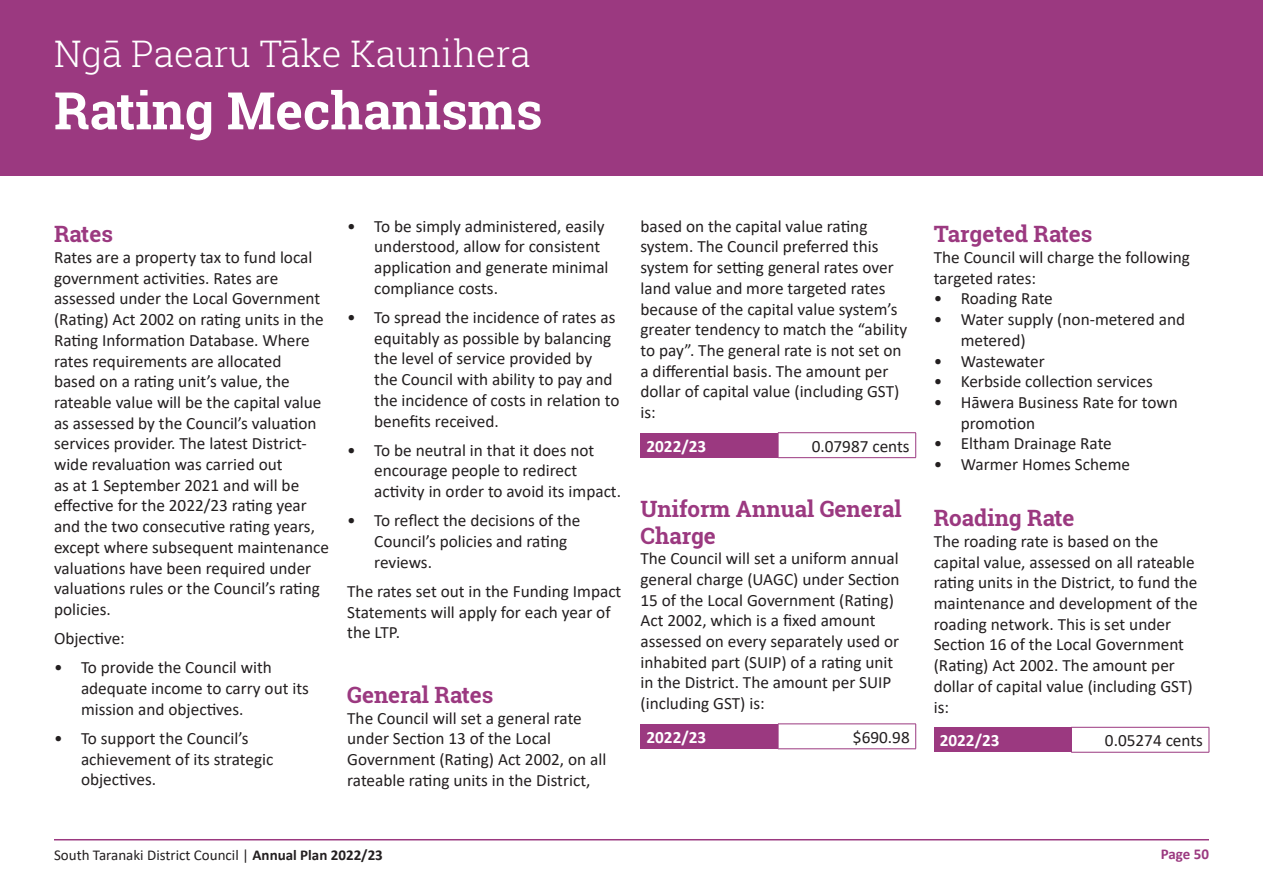
<style>
.page{position:relative;width:1263px;height:893px;background:#fff}
.page>*{position:absolute;margin:0;border:0;box-sizing:border-box;transform-origin:0 0}
.t1{font:700 51.75px "Roboto Slab";color:#fff}
.t2{font:300 36.6px "Roboto Slab";color:#fff}
.Body_Text{font:700 22.5px/27px "Roboto Slab";color:#9b3980}
.Body_Text-2{font:17.25px/20.7px "Calibri";color:#231f20}
.Body_Text-3{font:700 17.25px "Calibri";color:#fff}
.t3{font:15px "Calibri";color:#231f20}
.t4{font:700 15px "Calibri";letter-spacing:-.005em;color:#9b3980}
.s1{font-weight:700}
</style>
<div class="page">
<div style="left:0;top:0;width:1263px;height:175px;background:#9b3980"></div>
<div style="left:640px;top:433px;width:138px;height:25px;background:#9b3980"></div>
<hr style="left:778px;top:432px;width:138px;height:1px;background:#9b3980">
<svg style="left:778px;top:433px;width:1px;height:24px"></svg>
<svg style="left:915px;top:433px;width:1px;height:24px"></svg>
<hr style="left:778px;top:457px;width:138px;height:1px;background:#9b3980">
<div style="left:640px;top:724px;width:138px;height:25px;background:#9b3980"></div>
<hr style="left:778px;top:724px;width:138px;height:1px;background:#9b3980">
<svg style="left:778px;top:724px;width:1px;height:24px"></svg>
<svg style="left:915px;top:724px;width:1px;height:24px"></svg>
<hr style="left:778px;top:748px;width:138px;height:1px;background:#9b3980">
<div style="left:934px;top:727px;width:137px;height:25px;background:#9b3980"></div>
<hr style="left:1071px;top:727px;width:138px;height:1px;background:#9b3980">
<svg style="left:1071px;top:728px;width:1px;height:24px"></svg>
<svg style="left:1209px;top:727px;width:1px;height:25px"></svg>
<hr style="left:1071px;top:752px;width:138px;height:1px;background:#9b3980">
<hr style="left:54px;top:839px;width:1155px;height:1px;background:#9b3980">
<p class="t2" style="left:54px;top:29px;width:478px">Ngā Paearu Tāke Kaunihera</p>
<p class="t1" style="left:54px;top:75px;width:490px">Rating Mechanisms</p>
<p class="Body_Text" style="left:54px;top:220px;width:60px">Rates</p>
<p class="Body_Text-2" style="left:54px;top:247px;width:276px">Rates are a property tax to fund local government activities. Rates are assessed under the Local Government (Rating) Act 2002 on rating units in the Rating Information Database. Where rates requirements are allocated<br>based on a rating unit’s value, the rateable value will be the capital value as assessed by the Council’s valuation services provider. The latest District&shy;wide revaluation was carried out<br>as at 1 September 2021 and will be effective for the 2022/23 rating year and the two consecutive rating years, except where subsequent maintenance valuations have been required under valuations rules or the Council’s rating policies.</p>
<p class="Body_Text-2" style="left:54px;top:628px;width:72px">Objective:</p>
<p class="Body_Text-2" style="left:81px;top:657px;width:229px;text-indent:-27px">• To provide the Council with adequate income to carry out its mission and objectives.</p>
<p class="Body_Text-2" style="left:81px;top:727px;width:194px;text-indent:-27px">• To support the Council’s achievement of its strategic objectives.</p>
<p class="Body_Text-2" style="left:374px;top:215px;width:236px;text-indent:-27px">• To be simply administered, easily understood, allow for consistent application and generate minimal compliance costs.</p>
<p class="Body_Text-2" style="left:374px;top:306px;width:247px;text-indent:-27px">• To spread the incidence of rates as equitably as possible by balancing the level of service provided by the Council with ability to pay and the incidence of costs in relation to benefits received.</p>
<p class="Body_Text-2" style="left:374px;top:439px;width:248px;text-indent:-27px">• To be neutral in that it does not encourage people to redirect activity in order to avoid its impact.</p>
<p class="Body_Text-2" style="left:374px;top:510px;width:208px;text-indent:-27px">• To reflect the decisions of the<br>Council’s policies and rating reviews.</p>
<p class="Body_Text-2" style="left:347px;top:580px;width:276px">The rates set out in the Funding Impact<br>Statements will apply for each year of the LTP.</p>
<p class="Body_Text" style="left:347px;top:681px;width:148px">General Rates</p>
<p class="Body_Text-2" style="left:347px;top:707px;width:261px">The Council will set a general rate under Section 13 of the Local Government (Rating) Act 2002, on all rateable rating units in the District,</p>
<p class="Body_Text-2" style="left:640px;top:215px;width:268px">based on the capital value rating system. The Council preferred this system for setting general rates over land value and more targeted rates because of the capital value system’s greater tendency to match the “ability to pay”. The general rate is not set on a differential basis. The amount per dollar of capital value (including GST) is:</p>
<p class="Body_Text-3" style="left:646px;top:434px;width:61px">2022/23</p>
<p class="Body_Text-2" style="left:812px;top:435px;width:100px">0.07987 cents</p>
<p class="Body_Text" style="left:640px;top:495px;width:263px">Uniform Annual General<br>Charge</p>
<p class="Body_Text-2" style="left:640px;top:548px;width:261px">The Council will set a uniform annual general charge (UAGC) under Section 15 of the Local Government (Rating)<br>Act 2002, which is a fixed amount assessed on every separately used or inhabited part (SUIP) of a rating unit in the District. The amount per SUIP (including GST) is:</p>
<p class="Body_Text-3" style="left:646px;top:725px;width:61px">2022/23</p>
<p class="Body_Text-2" style="left:853px;top:726px;width:58px">$690.98</p>
<p class="Body_Text" style="left:934px;top:220px;width:160px">Targeted Rates</p>
<p class="Body_Text-2" style="left:934px;top:247px;width:258px">The Council will charge the following targeted rates:</p>
<p class="Body_Text-2" style="left:934px;top:288px;width:121px">• Roading Rate</p>
<p class="Body_Text-2" style="left:961px;top:309px;width:226px;text-indent:-27px">• Water supply (non-metered and metered)</p>
<p class="Body_Text-2" style="left:934px;top:350px;width:113px">• Wastewater</p>
<p class="Body_Text-2" style="left:934px;top:371px;width:221px">• Kerbside collection services</p>
<p class="Body_Text-2" style="left:961px;top:391px;width:219px;text-indent:-27px">• Hāwera Business Rate for town promotion</p>
<p class="Body_Text-2" style="left:934px;top:433px;width:180px">• Eltham Drainage Rate</p>
<p class="Body_Text-2" style="left:934px;top:454px;width:198px">• Warmer Homes Scheme</p>
<p class="Body_Text" style="left:934px;top:504px;width:142px">Roading Rate</p>
<p class="Body_Text-2" style="left:934px;top:530px;width:266px">The roading rate is based on the capital value, assessed on all rateable rating units in the District, to fund the maintenance and development of the roading network. This is set under<br>Section 16 of the Local Government (Rating) Act 2002. The amount per dollar of capital value (including GST) is:</p>
<p class="Body_Text-3" style="left:940px;top:728px;width:61px">2022/23</p>
<p class="Body_Text-2" style="left:1105px;top:730px;width:100px">0.05274 cents</p>
<p class="t3" style="left:54px;top:844px;width:330px">South Taranaki District Council | <span class="s1">Annual Plan 2022/23</span></p>
<p class="t4" style="left:1161px;top:844px;width:50px">Page 50</p>
</div>
